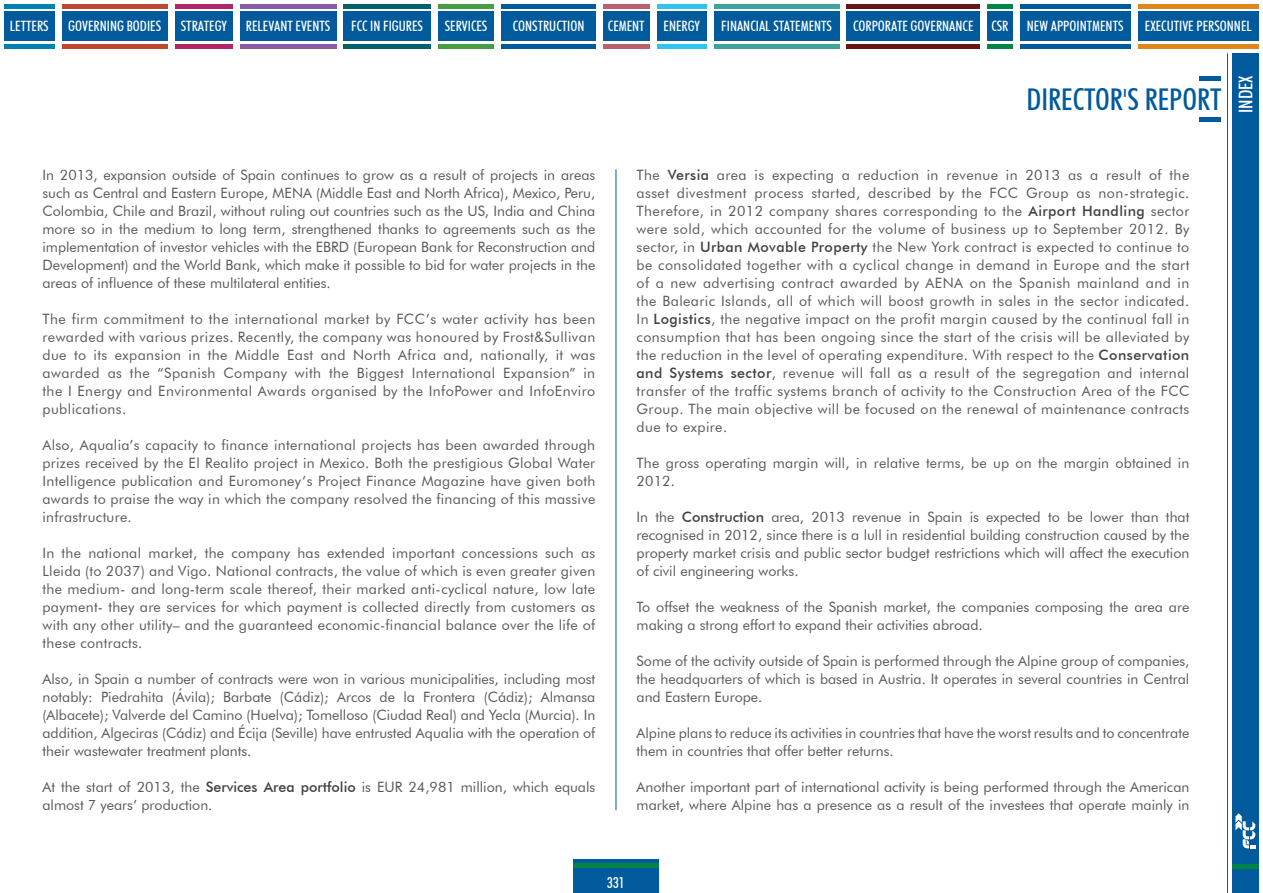
<style>
.page{position:relative;width:1263px;height:893px;background:#fff}
.page>*{position:absolute;margin:0;border:0;box-sizing:border-box;transform-origin:0 0}
.t1{font:500 condensed 30px "Futura BT";color:#005a9c}
.t2{font:500 condensed 19.05px "Futura BT";color:#fff}
.t3{font:500 condensed 15px "Futura BT";color:#fff}
.t4{font:14.25px/18px "Futura BT";color:#58595b;text-align:justify}
.t5{font:500 condensed 14.25px "Futura BT";color:#fff}
.s1{font-weight:500;color:#414042}
</style>
<div class="page">
<hr style="left:1199px;top:77px;width:21px;height:4px;background:#005a9c">
<hr style="left:1199px;top:117px;width:21px;height:4px;background:#005a9c">
<hr style="left:616px;top:169px;width:1px;height:641px;background:#005a9c">
<div style="left:573px;top:868px;width:85px;height:25px;background:#005a9c"></div>
<div style="left:573px;top:859px;width:85px;height:5px;background:#005a9c"></div>
<hr style="left:573px;top:864px;width:85px;height:4px;background:#008448">
<div style="left:4px;top:12px;width:50px;height:29px;background:#005a9c"></div>
<div style="left:4px;top:4px;width:50px;height:5px;background:#0080b0"></div>
<hr style="left:4px;top:45px;width:50px;height:4px;background:#0080b0">
<div style="left:62px;top:12px;width:106px;height:29px;background:#005a9c"></div>
<div style="left:62px;top:4px;width:106px;height:5px;background:#be482f"></div>
<hr style="left:62px;top:45px;width:106px;height:4px;background:#be482f">
<div style="left:175px;top:12px;width:58px;height:29px;background:#005a9c"></div>
<div style="left:175px;top:4px;width:58px;height:5px;background:#b12568"></div>
<hr style="left:175px;top:45px;width:58px;height:4px;background:#b12568">
<div style="left:240px;top:12px;width:96px;height:29px;background:#005a9c"></div>
<div style="left:240px;top:4px;width:96px;height:5px;background:#8a5ba5"></div>
<hr style="left:240px;top:45px;width:96px;height:4px;background:#8a5ba5">
<div style="left:344px;top:12px;width:87px;height:29px;background:#005a9c"></div>
<div style="left:344px;top:4px;width:87px;height:5px;background:#00616b"></div>
<hr style="left:344px;top:45px;width:87px;height:4px;background:#00616b">
<div style="left:501px;top:12px;width:95px;height:29px;background:#005a9c"></div>
<div style="left:501px;top:4px;width:95px;height:5px;background:#005a9c"></div>
<hr style="left:501px;top:45px;width:95px;height:4px;background:#005a9c">
<div style="left:603px;top:12px;width:46px;height:29px;background:#005a9c"></div>
<div style="left:603px;top:4px;width:46px;height:5px;background:#b95f6e"></div>
<hr style="left:603px;top:45px;width:46px;height:4px;background:#b95f6e">
<div style="left:657px;top:12px;width:50px;height:29px;background:#005a9c"></div>
<div style="left:657px;top:4px;width:50px;height:5px;background:#2fc4ee"></div>
<hr style="left:657px;top:45px;width:50px;height:4px;background:#2fc4ee">
<div style="left:714px;top:12px;width:125px;height:29px;background:#005a9c"></div>
<div style="left:714px;top:4px;width:125px;height:5px;background:#3fa39d"></div>
<hr style="left:714px;top:45px;width:125px;height:4px;background:#3fa39d">
<div style="left:847px;top:12px;width:133px;height:29px;background:#005a9c"></div>
<div style="left:847px;top:4px;width:133px;height:5px;background:#671618"></div>
<hr style="left:847px;top:45px;width:133px;height:4px;background:#671618">
<div style="left:987px;top:12px;width:25px;height:29px;background:#005a9c"></div>
<div style="left:987px;top:4px;width:25px;height:5px;background:#008448"></div>
<hr style="left:987px;top:45px;width:25px;height:4px;background:#008448">
<div style="left:1138px;top:12px;width:121px;height:29px;background:#005a9c"></div>
<div style="left:1138px;top:4px;width:121px;height:5px;background:#e0861b"></div>
<hr style="left:1138px;top:45px;width:121px;height:4px;background:#e0861b">
<div style="left:1020px;top:12px;width:110px;height:29px;background:#005a9c"></div>
<div style="left:1020px;top:4px;width:110px;height:5px;background:#005a9c"></div>
<hr style="left:1020px;top:45px;width:110px;height:4px;background:#005a9c">
<div style="left:438px;top:12px;width:56px;height:29px;background:#005a9c"></div>
<div style="left:438px;top:4px;width:56px;height:5px;background:#489c42"></div>
<hr style="left:438px;top:45px;width:56px;height:4px;background:#489c42">
<hr style="left:1227px;top:53px;width:1px;height:840px;background:#005a9c">
<div style="left:1232px;top:53px;width:27px;height:807px;background:#005a9c"></div>
<div style="left:1232px;top:867px;width:27px;height:26px;background:#005a9c"></div>
<hr style="left:1232px;top:860px;width:27px;height:4px;background:#005a9c">
<hr style="left:1232px;top:864px;width:27px;height:4px;background:#008448">
<svg style="left:1235px;top:813px;width:20px;height:35px"></svg>
<p class="t5" style="left:10px;top:18px;width:39px">LETTERS</p>
<p class="t5" style="left:68px;top:18px;width:94px">GOVERNING BODIES</p>
<p class="t5" style="left:181px;top:18px;width:48px">STRATEGY</p>
<p class="t5" style="left:246px;top:18px;width:86px">RELEVANT EVENTS</p>
<p class="t5" style="left:351px;top:18px;width:73px">FCC IN FIGURES</p>
<p class="t5" style="left:445px;top:18px;width:44px">SERVICES</p>
<p class="t5" style="left:513px;top:18px;width:73px">CONSTRUCTION</p>
<p class="t5" style="left:608px;top:18px;width:13px">CEMENT</p>
<p class="t5" style="left:664px;top:18px;width:13px">ENERG</p>
<p class="t5" style="left:694px;top:18px;width:7px">Y</p>
<p class="t5" style="left:721px;top:18px;width:112px">FINANCIAL STATEMENTS</p>
<p class="t5" style="left:853px;top:18px;width:122px">CORPORATE GOVERNANCE</p>
<p class="t5" style="left:991px;top:18px;width:19px">CSR</p>
<p class="t5" style="left:1027px;top:18px;width:98px">NEW APPOINTMENTS</p>
<p class="t5" style="left:1145px;top:18px;width:108px">EXECUTIVE PERSONNEL</p>
<p class="t4" style="left:43px;top:166px;width:554px">In 2013, expansion outside of Spain continues to grow as a result of projects in areas such as Central and Eastern Europe, MENA (Middle East and North Africa), Mexico, Peru, Colombia, Chile and Brazil, without ruling out countries such as the US, India and China more so in the medium to long term, strengthened thanks to agreements such as the implementation of investor vehicles with the EBRD (European Bank for Reconstruction and Development) and the World Bank, which make it possible to bid for water projects in the areas of influence of these multilateral entities.</p>
<p class="t4" style="left:43px;top:310px;width:554px">The firm commitment to the international market by FCC’s water activity has been rewarded with various prizes. Recently, the company was honoured by Frost&amp;Sullivan due to its expansion in the Middle East and North Africa and, nationally, it was awarded as the “Spanish Company with the Biggest International Expansion” in the I Energy and Environmental Awards organised by the InfoPower and InfoEnviro publications.</p>
<p class="t4" style="left:43px;top:436px;width:554px">Also, Aqualia’s capacity to finance international projects has been awarded through prizes received by the El Realito project in Mexico. Both the prestigious Global Water Intelligence publication and Euromoney’s Project Finance Magazine have given both awards to praise the way in which the company resolved the financing of this massive infrastructure.</p>
<p class="t4" style="left:43px;top:544px;width:554px">In the national market, the company has extended important concessions such as Lleida (to 2037) and Vigo. National contracts, the value of which is even greater given the medium- and long-term scale thereof, their marked anti-cyclical nature, low late payment- they are services for which payment is collected directly from customers as with any other utility– and the guaranteed economic-financial balance over the life of these contracts.</p>
<p class="t4" style="left:43px;top:670px;width:554px">Also, in Spain a number of contracts were won in various municipalities, including most notably: Piedrahita (Ávila); Barbate (Cádiz); Arcos de la Frontera (Cádiz); Almansa (Albacete); Valverde del Camino (Huelva); Tomelloso (Ciudad Real) and Yecla (Murcia). In addition, Algeciras (Cádiz) and Écija (Seville) have entrusted Aqualia with the operation of their wastewater treatment plants.</p>
<p class="t4" style="left:43px;top:778px;width:554px">At the start of 2013, the <span class="s1">Services Area portfolio</span> is EUR 24,981 million, which equals almost 7 years’ production.</p>
<h1 class="t1" style="left:1026px;top:81px;width:196px">DIRECTOR'S REPORT</h1>
<h2 class="t2" style="left:1234px;top:113px;width:39px;rotate:-90deg">INDEX</h2>
<p class="t4" style="left:637px;top:166px;width:554px">The <span class="s1">Versia</span> area is expecting a reduction in revenue in 2013 as a result of the asset divestment process started, described by the FCC Group as non-strategic.<br>Therefore, in 2012 company shares corresponding to the <span class="s1">Airport Handling</span> sector were sold, which accounted for the volume of business up to September 2012. By sector, in <span class="s1">Urban Movable Property</span> the New York contract is expected to continue to be consolidated together with a cyclical change in demand in Europe and the start of a new advertising contract awarded by AENA on the Spanish mainland and in the Balearic Islands, all of which will boost growth in sales in the sector indicated.<br>In <span class="s1">Logistics</span>, the negative impact on the profit margin caused by the continual fall in consumption that has been ongoing since the start of the crisis will be alleviated by the reduction in the level of operating expenditure. With respect to the <span class="s1">Conservation and Systems sector</span>, revenue will fall as a result of the segregation and internal transfer of the traffic systems branch of activity to the Construction Area of the FCC Group. The main objective will be focused on the renewal of maintenance contracts due to expire.</p>
<p class="t4" style="left:637px;top:454px;width:554px">The gross operating margin will, in relative terms, be up on the margin obtained in<br>2012.</p>
<p class="t4" style="left:637px;top:508px;width:554px">In the <span class="s1">Construction</span> area, 2013 revenue in Spain is expected to be lower than that recognised in 2012, since there is a lull in residential building construction caused by the property market crisis and public sector budget restrictions which will affect the execution of civil engineering works.</p>
<p class="t4" style="left:637px;top:598px;width:554px">To offset the weakness of the Spanish market, the companies composing the area are making a strong effort to expand their activities abroad.</p>
<p class="t4" style="left:637px;top:652px;width:554px">Some of the activity outside of Spain is performed through the Alpine group of companies, the headquarters of which is based in Austria. It operates in several countries in Central and Eastern Europe.</p>
<p class="t4" style="left:637px;top:724px;width:554px">Alpine plans to reduce its activities in countries that have the worst results and to concentrate them in countries that offer better returns.</p>
<p class="t4" style="left:637px;top:778px;width:554px">Another important part of international activity is being performed through the American market, where Alpine has a presence as a result of the investees that operate mainly in</p>
<p class="t3" style="left:607px;top:873px;width:19px">331</p>
</div>
